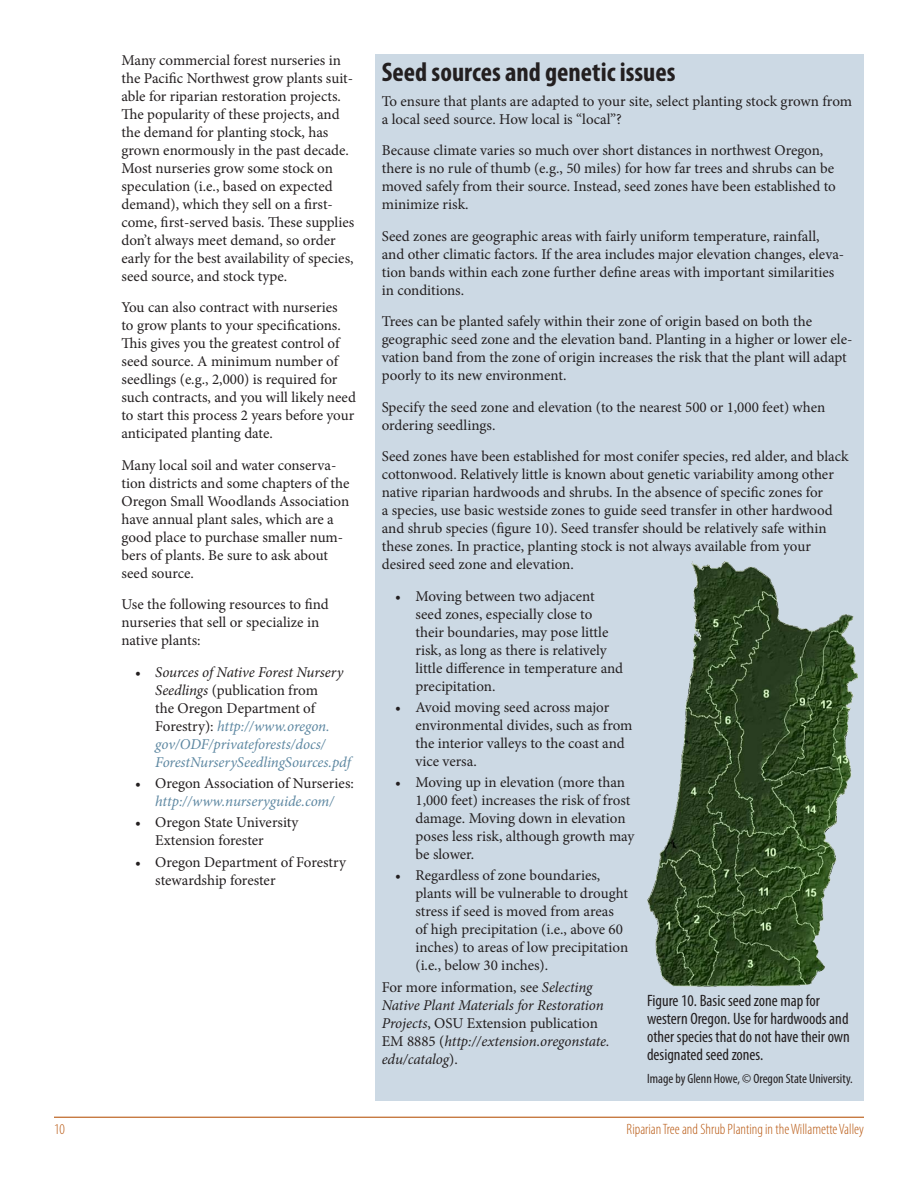
<style>
.page{position:relative;width:918px;height:1188px;background:#fff}
.page>*{position:absolute;margin:0;border:0;box-sizing:border-box;transform-origin:0 0}
.Heading_box{font:700 condensed 27px "Myriad Pro";color:#231f20}
.t1{font:condensed 16.5px/18px "Myriad Pro";color:#231f20}
.body_text{font:15px/18px "Minion Pro";color:#231f20}
.bullet_list{font:15px/18px "Minion Pro";color:#231f20}
.bullet_list-2{font:italic 15px/18px "Minion Pro";letter-spacing:-.01em;color:#5d87a1}
.body_text-2{font:italic 15px/18px "Minion Pro";letter-spacing:-.01em;color:#231f20}
.t2{font:300 condensed 15px "Myriad Pro";color:#b95a14}
.bullet_list_last_ite{font:15px/18px "Minion Pro";letter-spacing:-.005em;color:#231f20}
.credit{font:condensed 13.5px "Myriad Pro";color:#231f20}
.s1{font-style:normal;color:#231f20}
.s2{color:#231f20}
.s3{font-style:italic;color:#5d87a1}
.s4{font-style:normal}
</style>
<div class="page">
<hr style="left:54px;top:1117px;width:810px;height:1px;background:#b95a14">
<div style="left:375px;top:54px;width:489px;height:1046px;background:#ccd9e4"></div>
<img style="left:647px;top:562px;width:210px;height:424px">
<p class="body_text" style="left:122px;top:51px;width:234px">Many commercial forest nurseries in the Pacific Northwest grow plants suit&shy;able for riparian restoration projects.<br>The popularity of these projects, and the demand for planting stock, has grown enormously in the past decade.<br>Most nurseries grow some stock on speculation (i.e., based on expected demand), which they sell on a first&shy;come, first-served basis. These supplies don’t always meet demand, so order early for the best availability of species, seed source, and stock type.</p>
<p class="body_text" style="left:122px;top:299px;width:236px">You can also contract with nurseries<br>to grow plants to your specifications.<br>This gives you the greatest control of seed source. A minimum number of seedlings (e.g., 2,000) is required for such contracts, and you will likely need to start this process 2 years before your anticipated planting date.</p>
<p class="body_text" style="left:122px;top:456px;width:230px">Many local soil and water conserva&shy;tion districts and some chapters of the<br>Oregon Small Woodlands Association have annual plant sales, which are a good place to purchase smaller num&shy;bers of plants. Be sure to ask about seed source.</p>
<p class="body_text" style="left:122px;top:596px;width:209px">Use the following resources to find nurseries that sell or specialize in native plants:</p>
<p class="bullet_list-2" style="left:155px;top:663px;width:197px;text-indent:-20px"><span class="s1">•</span> <span class="s2">Sources of Native Forest Nursery<br>Seedlings</span> <span class="s1">(publication from<br>the Oregon Department of<br>Forestry):</span> http://www.oregon. gov/ODF/privateforests/docs/<br>ForestNurserySeedlingSources.pdf</p>
<p class="bullet_list" style="left:135px;top:774px;width:220px;text-align:center">• Oregon Association of Nurseries: <span class="s3">http://www.nurseryguide.com/</span></p>
<p class="bullet_list" style="left:155px;top:814px;width:145px;text-indent:-20px">• Oregon State University<br>Extension forester</p>
<p class="bullet_list_last_ite" style="left:155px;top:853px;width:192px;text-indent:-20px">• Oregon Department of Forestry stewardship forester</p>
<p class="Heading_box" style="left:382px;top:55px;width:295px">Seed sources and genetic issues</p>
<p class="body_text" style="left:382px;top:92px;width:472px">To ensure that plants are adapted to your site, select planting stock grown from a local seed source. How local is “local”?</p>
<p class="body_text" style="left:382px;top:142px;width:456px">Because climate varies so much over short distances in northwest Oregon, there is no rule of thumb (e.g., 50 miles) for how far trees and shrubs can be moved safely from their source. Instead, seed zones have been established to minimize risk.</p>
<p class="body_text" style="left:382px;top:227px;width:464px">Seed zones are geographic areas with fairly uniform temperature, rainfall, and other climatic factors. If the area includes major elevation changes, eleva&shy;tion bands within each zone further define areas with important similarities in conditions.</p>
<p class="body_text" style="left:382px;top:313px;width:472px">Trees can be planted safely within their zone of origin based on both the geographic seed zone and the elevation band. Planting in a higher or lower ele&shy;vation band from the zone of origin increases the risk that the plant will adapt poorly to its new environment.</p>
<p class="body_text" style="left:382px;top:398px;width:445px">Specify the seed zone and elevation (to the nearest 500 or 1,000 feet) when ordering seedlings.</p>
<p class="body_text" style="left:382px;top:448px;width:468px">Seed zones have been established for most conifer species, red alder, and black cottonwood. Relatively little is known about genetic variability among other native riparian hardwoods and shrubs. In the absence of specific zones for<br>a species, use basic westside zones to guide seed transfer in other hardwood and shrub species (figure 10). Seed transfer should be relatively safe within these zones. In practice, planting stock is not always available from your desired seed zone and elevation.</p>
<p class="bullet_list" style="left:416px;top:587px;width:209px;text-indent:-20px">• Moving between two adjacent seed zones, especially close to their boundaries, may pose little risk, as long as there is relatively little difference in temperature and precipitation.</p>
<p class="bullet_list" style="left:416px;top:698px;width:219px;text-indent:-20px">• Avoid moving seed across major environmental divides, such as from the interior valleys to the coast and vice versa.</p>
<p class="bullet_list" style="left:416px;top:774px;width:220px;text-indent:-20px">• Moving up in elevation (more than<br>1,000 feet) increases the risk of frost damage. Moving down in elevation poses less risk, although growth may be slower.</p>
<p class="bullet_list" style="left:416px;top:867px;width:214px;text-indent:-20px">• Regardless of zone boundaries, plants will be vulnerable to drought stress if seed is moved from areas of high precipitation (i.e., above 60 inches) to areas of low precipitation (i.e., below 30 inches).</p>
<p class="body_text-2" style="left:382px;top:978px;width:230px"><span class="s4">For more information, see</span> Selecting Native Plant Materials for Restoration Projects<span class="s4">, OSU Extension publication EM 8885 (</span>http://extension.oregonstate. edu/catalog<span class="s4">).</span></p>
<p class="t1" style="left:647px;top:991px;width:204px">Figure 10. Basic seed zone map for western Oregon. Use for hardwoods and other species that do not have their own designated seed zones.</p>
<p class="credit" style="left:647px;top:1070px;width:207px">Image by Glenn Howe, © Oregon State University.</p>
<p class="t2" style="left:54px;top:1120px;width:12px">10</p>
<p class="t2" style="left:627px;top:1120px;width:239px">Riparian Tree and Shrub Planting in the Willamette Valley</p>
</div>
